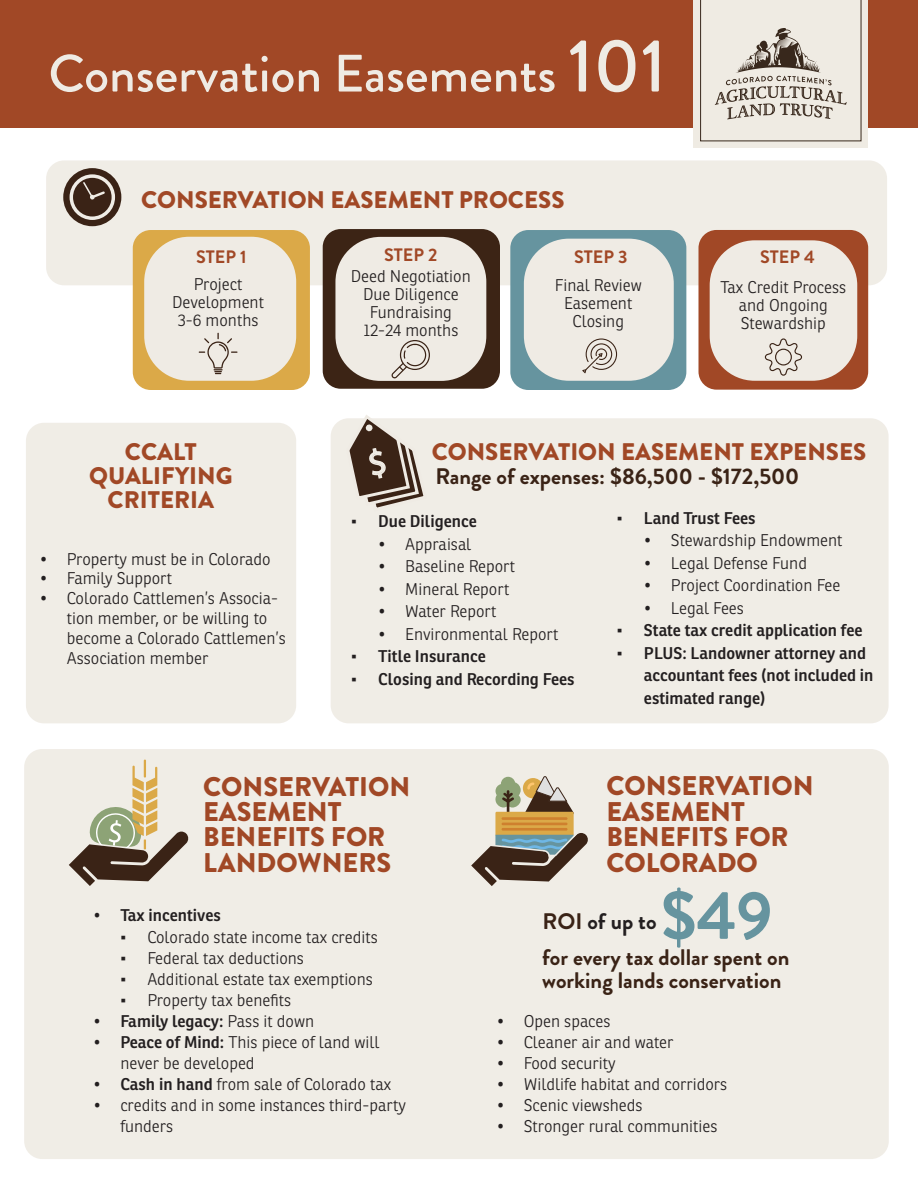
<style>
.page{position:relative;width:918px;height:1188px;background:#fff}
.page>*{position:absolute;margin:0;border:0;box-sizing:border-box;transform-origin:0 0}
.t1{font:700 67.5px "Brandon Grotesque";color:#66949f}
.t2{font:500 52.5px "Brandon Grotesque";color:#efebe4}
.t3{font:900 27px/25.5px "Brandon Grotesque";color:#a14826}
.t4{font:900 24px/24px "Brandon Grotesque";color:#a14826;text-align:center}
.t5{font:700 22.5px/22.5px "Brandon Grotesque";color:#3a2316}
.t6{font:700 22.5px "Brandon Grotesque";color:#231f20}
.t7{font:700 18px "Brandon Grotesque";color:#a14826}
.t8{font:300 16.5px/18px "Ronnia";color:#231f20;text-align:center}
.t9{font:600 16.5px/22.5px "Ronnia";color:#231f20}
.s1{font-size:75px}
.s2{font-family:"Times New Roman";font-weight:400}
.s3{font-weight:300}
.s4{font-weight:600}
.s5{color:#3a2316}
</style>
<div class="page">
<div style="left:0;top:0;width:918px;height:128px;background:#a14826"></div>
<svg style="left:693px;top:0;width:175px;height:148px;background:#e0dbd2"></svg>
<svg style="left:701px;top:0;width:160px;height:141px;background:#dbd6cd"></svg>
<div style="left:46px;top:160px;width:841px;height:125px;background:#efebe4;border-radius:18px"></div>
<div style="left:133px;top:230px;width:177px;height:160px;background:#dba948;border-radius:18px"></div>
<div style="left:144px;top:237px;width:152px;height:144px;background:#efebe4;border-radius:45px"></div>
<div style="left:323px;top:229px;width:177px;height:160px;background:#3c2415;border-radius:18px"></div>
<div style="left:510px;top:230px;width:176px;height:160px;background:#66949f;border-radius:18px"></div>
<div style="left:699px;top:230px;width:169px;height:160px;background:#a14826;border-radius:18px"></div>
<div style="left:335px;top:237px;width:151px;height:144px;background:#efebe4;border-radius:45px"></div>
<div style="left:524px;top:239px;width:150px;height:142px;background:#efebe4;border-radius:45px"></div>
<div style="left:710px;top:240px;width:147px;height:141px;background:#efebe4;border-radius:45px"></div>
<svg style="left:765px;top:338px;width:37px;height:38px"></svg>
<svg style="left:582px;top:338px;width:35px;height:35px"></svg>
<svg style="left:391px;top:340px;width:39px;height:38px"></svg>
<svg style="left:199px;top:333px;width:39px;height:41px"></svg>
<div style="left:26px;top:423px;width:270px;height:300px;background:#efebe4;border-radius:18px"></div>
<div style="left:24px;top:749px;width:865px;height:410px;background:#efebe4;border-radius:18px"></div>
<svg style="left:69px;top:760px;width:120px;height:126px"></svg>
<div style="left:495px;top:812px;width:79px;height:24px;background:#dba948"></div>
<hr style="left:502px;top:817px;width:66px;height:3px;background:#ce802e">
<hr style="left:502px;top:823px;width:66px;height:2px;background:#ce802e">
<hr style="left:502px;top:828px;width:66px;height:3px;background:#ce802e">
<svg style="left:495px;top:776px;width:79px;height:38px"></svg>
<svg style="left:471px;top:829px;width:117px;height:57px"></svg>
<div style="left:331px;top:418px;width:558px;height:305px;background:#efebe4;border-radius:18px"></div>
<svg style="left:63px;top:168px;width:58px;height:58px"></svg>
<svg style="left:345px;top:415px;width:79px;height:93px"></svg>
<h2 class="t2" style="left:48px;top:37px;width:619px">Conservation Easements <span class="s1">101</span></h2>
<h3 class="t4" style="left:141px;top:188px;width:425px">CONSERVATION EASEMENT PROCESS</h3>
<p class="t7" style="left:196px;top:245px;width:52px">STEP 1</p>
<p class="t7" style="left:384px;top:242px;width:55px">STEP 2</p>
<p class="t7" style="left:574px;top:245px;width:55px">STEP 3</p>
<p class="t7" style="left:760px;top:245px;width:56px">STEP 4</p>
<p class="t8" style="left:555px;top:276px;width:88px">Final Review<br>Easement<br>Closing</p>
<p class="t8" style="left:720px;top:278px;width:127px">Tax Credit Process and Ongoing<br>Stewardship</p>
<p class="t8" style="left:172px;top:275px;width:94px">Project<br>Development<br>3-6 months</p>
<p class="t8" style="left:351px;top:267px;width:121px">Deed Negotiation<br>Due Diligence<br>Fundraising<br>12-24 months</p>
<h3 class="t4" style="left:89px;top:440px;width:145px">CCALT<br>QUALIFYING<br>CRITERIA</h3>
<p class="t8" style="left:40px;top:550px;width:232px">• Property must be in Colorado</p>
<p class="t8" style="left:40px;top:570px;width:134px">• Family Support</p>
<p class="t8" style="left:67px;top:588px;width:220px;line-height:19.8px;text-align:left;text-indent:-27px">• Colorado Cattlemen’s Associa&shy;tion member, or be willing to become a Colorado Cattlemen’s<br>Association member</p>
<h3 class="t4" style="left:432px;top:440px;width:436px">CONSERVATION EASEMENT EXPENSES</h3>
<h3 class="t5" style="left:435px;top:466px;width:365px">Range of expenses: $86,500 - $172,500</h3>
<p class="t9" style="left:351px;top:510px;width:127px"><span class="s2">▪</span> Due Diligence</p>
<p class="t8" style="left:378px;top:535px;width:95px">• Appraisal</p>
<p class="t8" style="left:378px;top:557px;width:138px">• Baseline Report</p>
<p class="t8" style="left:378px;top:580px;width:133px">• Mineral Report</p>
<p class="t8" style="left:378px;top:602px;width:120px">• Water Report</p>
<p class="t8" style="left:378px;top:625px;width:182px">• Environmental Report</p>
<p class="t9" style="left:351px;top:645px;width:136px"><span class="s2">▪</span> Title Insurance</p>
<p class="t9" style="left:351px;top:668px;width:225px"><span class="s2">▪</span> Closing and Recording Fees</p>
<p class="t9" style="left:617px;top:506px;width:140px"><span class="s2">▪</span> Land Trust Fees</p>
<p class="t8" style="left:644px;top:531px;width:200px">• Stewardship Endowment</p>
<p class="t8" style="left:644px;top:554px;width:165px">• Legal Defense Fund</p>
<p class="t8" style="left:644px;top:576px;width:198px">• Project Coordination Fee</p>
<p class="t8" style="left:644px;top:599px;width:101px">• Legal Fees</p>
<p class="t9" style="left:617px;top:619px;width:247px"><span class="s2">▪</span> State tax credit application fee</p>
<p class="t9" style="left:644px;top:641px;width:231px;text-indent:-27px"><span class="s2">▪</span> PLUS: Landowner attorney and accountant fees (not included in estimated range)</p>
<h3 class="t3" style="left:203px;top:774px;width:209px">CONSERVATION<br>EASEMENT<br>BENEFITS FOR<br>LANDOWNERS</h3>
<h3 class="t3" style="left:606px;top:774px;width:209px">CONSERVATION<br>EASEMENT<br>BENEFITS FOR<br>COLORADO</h3>
<p class="t9" style="left:93px;top:904px;width:129px">• Tax incentives</p>
<p class="t8" style="left:120px;top:928px;width:259px"><span class="s2">▪</span> Colorado state income tax credits</p>
<p class="t8" style="left:120px;top:949px;width:185px"><span class="s2">▪</span> Federal tax deductions</p>
<p class="t8" style="left:120px;top:970px;width:254px"><span class="s2">▪</span> Additional estate tax exemptions</p>
<p class="t8" style="left:120px;top:991px;width:172px"><span class="s2">▪</span> Property tax benefits</p>
<p class="t9" style="left:93px;top:1009px;width:222px">• Family legacy: <span class="s3">Pass it down</span></p>
<p class="t8" style="left:120px;top:1031px;width:261px;line-height:21px;text-align:left;text-indent:-27px"><span class="s4">• Peace of Mind:</span> This piece of land will never be developed</p>
<p class="t8" style="left:93px;top:1075px;width:299px"><span class="s4">• Cash in hand</span> from sale of Colorado tax</p>
<p class="t8" style="left:120px;top:1094px;width:287px;line-height:21px;text-align:left;text-indent:-27px">• credits and in some instances third-party funders</p>
<h1 class="t1" style="left:661px;top:868px;width:113px">$49</h1>
<h3 class="t5" style="left:542px;top:947px;width:249px">for every tax dollar spent on working lands conservation</h3>
<h3 class="t6" style="left:542px;top:905px;width:116px"><span class="s5">ROI</span> of up to</h3>
<p class="t8" style="left:497px;top:1012px;width:115px">• Open spaces</p>
<p class="t8" style="left:497px;top:1033px;width:178px">• Cleaner air and water</p>
<p class="t8" style="left:497px;top:1054px;width:120px">• Food security</p>
<p class="t8" style="left:497px;top:1075px;width:232px">• Wildlife habitat and corridors</p>
<p class="t8" style="left:497px;top:1096px;width:147px">• Scenic viewsheds</p>
<p class="t8" style="left:497px;top:1117px;width:222px">• Stronger rural communities</p>
</div>
